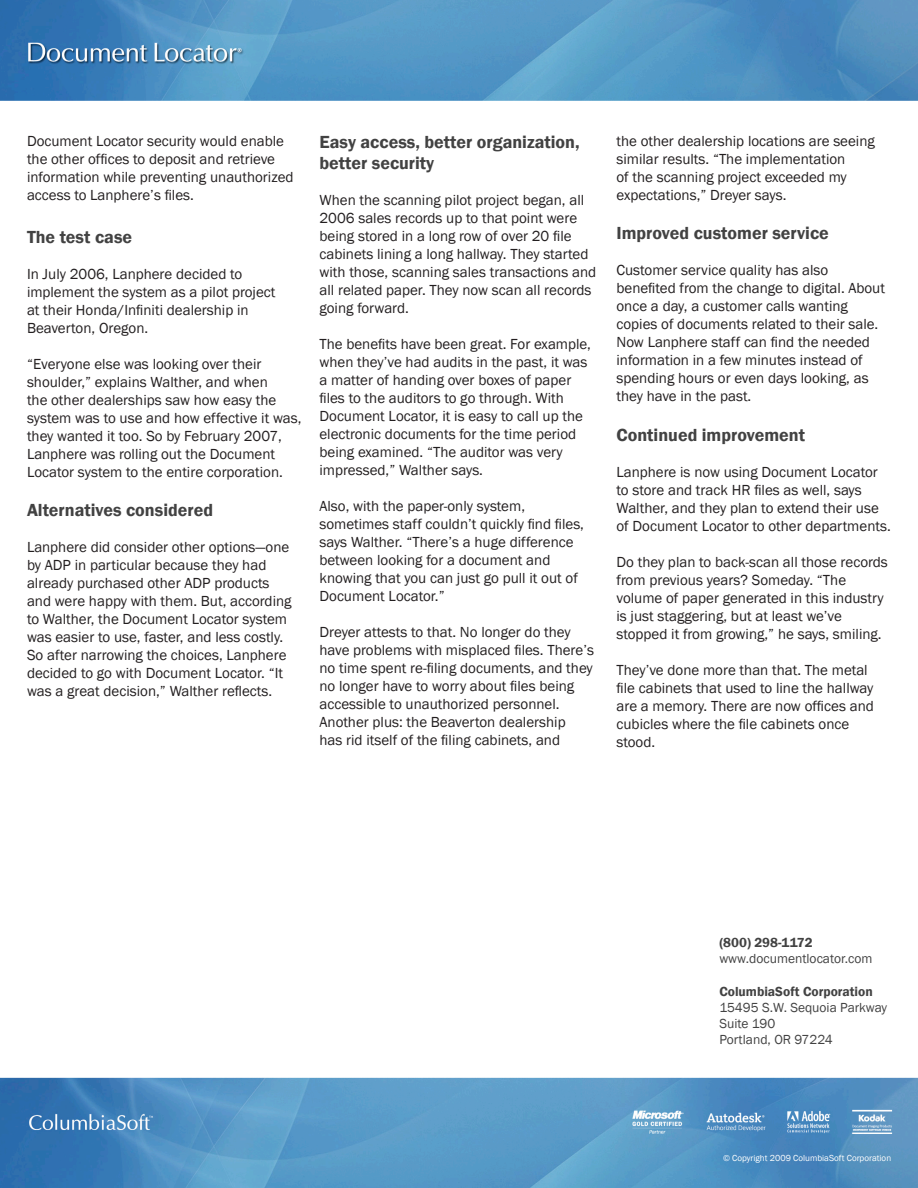
<style>
.page{position:relative;width:918px;height:1188px;background:#fff}
.page>*{position:absolute;margin:0;border:0;box-sizing:border-box;transform-origin:0 0}
.t1{font:600 18px/21.6px "Franklin Gothic";color:#424242}
.Paragraph{font:15px/18px "Franklin Gothic";color:#231f20}
.Paragraph-2{font:13.5px/16.2px "Franklin Gothic";color:#424242}
.Paragraph-3{font:600 13.5px "Franklin Gothic";color:#424242}
.copyright{font:9px "Franklin Gothic";color:#fff}
</style>
<div class="page">
<img style="left:0;top:0;width:918px;height:1188px">
<p class="Paragraph" style="left:27px;top:132px;width:268px">Document Locator security would enable the other offices to deposit and retrieve information while preventing unauthorized access to Lanphere’s files.</p>
<p class="t1" style="left:27px;top:226px;width:107px">The test case</p>
<p class="Paragraph" style="left:27px;top:265px;width:250px">In July 2006, Lanphere decided to implement the system as a pilot project at their Honda/Infiniti dealership in<br>Beaverton, Oregon.</p>
<p class="Paragraph" style="left:27px;top:355px;width:276px">“Everyone else was looking over their shoulder,” explains Walther, and when<br>the other dealerships saw how easy the system was to use and how effective it was, they wanted it too. So by February 2007, Lanphere was rolling out the Document Locator system to the entire corporation.</p>
<p class="t1" style="left:27px;top:500px;width:188px">Alternatives considered</p>
<p class="Paragraph" style="left:27px;top:539px;width:266px">Lanphere did consider other options—one by ADP in particular because they had already purchased other ADP products and were happy with them. But, according to Walther, the Document Locator system was easier to use, faster, and less costly.<br>So after narrowing the choices, Lanphere decided to go with Document Locator. “It was a great decision,” Walther reflects.</p>
<p class="t1" style="left:320px;top:131px;width:262px">Easy access, better organization, better security</p>
<p class="Paragraph" style="left:320px;top:192px;width:278px">When the scanning pilot project began, all 2006 sales records up to that point were being stored in a long row of over 20 file cabinets lining a long hallway. They started with those, scanning sales transactions and all related paper. They now scan all records going forward.</p>
<p class="Paragraph" style="left:320px;top:336px;width:273px">The benefits have been great. For example, when they’ve had audits in the past, it was a matter of handing over boxes of paper files to the auditors to go through. With Document Locator, it is easy to call up the electronic documents for the time period being examined. “The auditor was very impressed,” Walther says.</p>
<p class="Paragraph" style="left:320px;top:498px;width:266px">Also, with the paper-only system, sometimes staff couldn’t quickly find files, says Walther. “There’s a huge difference between looking for a document and knowing that you can just go pull it out of Document Locator.”</p>
<p class="Paragraph" style="left:320px;top:624px;width:276px">Dreyer attests to that. No longer do they have problems with misplaced files. There’s no time spent re-filing documents, and they no longer have to worry about files being accessible to unauthorized personnel.<br>Another plus: the Beaverton dealership<br>has rid itself of the filing cabinets, and</p>
<p class="Paragraph" style="left:616px;top:132px;width:260px">the other dealership locations are seeing similar results. “The implementation<br>of the scanning project exceeded my expectations,” Dreyer says.</p>
<p class="t1" style="left:616px;top:223px;width:214px">Improved customer service</p>
<p class="Paragraph" style="left:616px;top:261px;width:270px">Customer service quality has also benefited from the change to digital. About once a day, a customer calls wanting copies of documents related to their sale.<br>Now Lanphere staff can find the needed information in a few minutes instead of spending hours or even days looking, as they have in the past.</p>
<p class="t1" style="left:616px;top:424px;width:190px">Continued improvement</p>
<p class="Paragraph" style="left:616px;top:463px;width:276px">Lanphere is now using Document Locator to store and track HR files as well, says Walther, and they plan to extend their use of Document Locator to other departments.</p>
<p class="Paragraph" style="left:616px;top:553px;width:273px">Do they plan to back-scan all those records from previous years? Someday. “The volume of paper generated in this industry is just staggering, but at least we’ve stopped it from growing,” he says, smiling.</p>
<p class="Paragraph" style="left:616px;top:661px;width:259px">They’ve done more than that. The metal file cabinets that used to line the hallway are a memory. There are now offices and cubicles where the file cabinets once stood.</p>
<p class="Paragraph-3" style="left:719px;top:934px;width:95px">(800) 298-1172</p>
<p class="Paragraph-2" style="left:719px;top:951px;width:155px">www.documentlocator.com</p>
<p class="Paragraph-3" style="left:719px;top:983px;width:155px">ColumbiaSoft Corporation</p>
<p class="Paragraph-2" style="left:719px;top:999px;width:169px">15495 S.W. Sequoia Parkway<br>Suite 190</p>
<p class="Paragraph-2" style="left:719px;top:1032px;width:115px">Portland, OR 97224</p>
<p class="copyright" style="left:723px;top:1153px;width:170px">© Copyright 2009 ColumbiaSoft Corporation</p>
</div>
